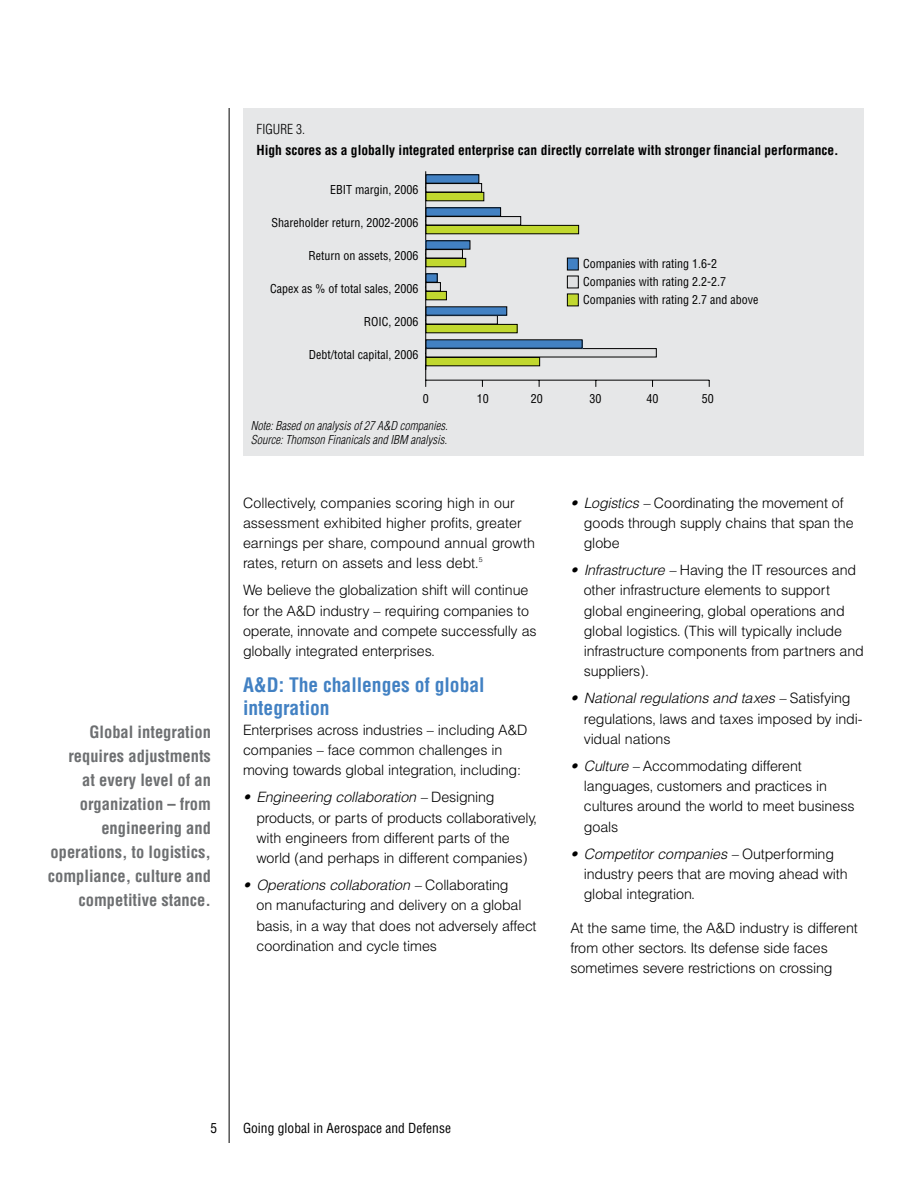
<style>
.page{position:relative;width:918px;height:1188px;background:#fff}
.page>*{position:absolute;margin:0;border:0;box-sizing:border-box;transform-origin:0 0}
.t1{font:700 condensed 19.5px/22.5px "Helvetica";color:#4281c3}
.t2{font:700 condensed 16.5px/24px "Helvetica";color:#6d6f71;text-align:right}
.t3{font:300 14.25px/20.2px "IBM Helvetica";letter-spacing:-.01em;color:#000}
.t4{font:700 condensed 13.5px "Helvetica";color:#000}
.t5{font:condensed 13.5px "Helvetica";color:#000}
.t6{font:300 condensed 13.5px "Helvetica";color:#000}
.t7{font:condensed 12px/18px "Helvetica";color:#000}
.t8{font:italic 300 condensed 12px/14.4px "Helvetica";color:#000}
.s1{font-style:italic}
</style>
<div class="page">
<hr style="left:229px;top:108px;width:1px;height:1035px;background:#000">
<div style="left:243px;top:108px;width:621px;height:347px;background:#e6e7e8"></div>
<div style="left:567px;top:294px;width:11px;height:12px;background:#c1d82f"></div>
<div style="left:567px;top:294px;width:12px;height:12px;border:1px solid #000"></div>
<div style="left:567px;top:276px;width:11px;height:12px;background:#e0e1e2"></div>
<div style="left:567px;top:276px;width:12px;height:12px;border:1px solid #000"></div>
<div style="left:567px;top:258px;width:11px;height:12px;background:#4281c3"></div>
<div style="left:567px;top:258px;width:12px;height:12px;border:1px solid #000"></div>
<hr style="left:426px;top:380px;width:283px;height:1px;background:#000">
<hr style="left:425px;top:171px;width:1px;height:216px;background:#000">
<div style="left:426px;top:192px;width:58px;height:9px;background:#c1d82f"></div>
<div style="left:426px;top:192px;width:58px;height:9px;border:1px solid #000"></div>
<div style="left:426px;top:225px;width:153px;height:9px;background:#c1d82f"></div>
<div style="left:426px;top:225px;width:153px;height:9px;border:1px solid #000"></div>
<div style="left:426px;top:258px;width:40px;height:9px;background:#c1d82f"></div>
<div style="left:426px;top:258px;width:40px;height:9px;border:1px solid #000"></div>
<div style="left:426px;top:291px;width:20px;height:9px;background:#c1d82f"></div>
<div style="left:426px;top:291px;width:21px;height:9px;border:1px solid #000"></div>
<div style="left:426px;top:324px;width:91px;height:9px;background:#c1d82f"></div>
<div style="left:426px;top:324px;width:92px;height:9px;border:1px solid #000"></div>
<div style="left:426px;top:357px;width:114px;height:9px;background:#c1d82f"></div>
<div style="left:426px;top:357px;width:114px;height:9px;border:1px solid #000"></div>
<div style="left:426px;top:184px;width:56px;height:8px;background:#e0e1e2"></div>
<div style="left:426px;top:217px;width:95px;height:8px;background:#e0e1e2"></div>
<div style="left:426px;top:250px;width:36px;height:8px;background:#e0e1e2"></div>
<div style="left:426px;top:283px;width:14px;height:8px;background:#e0e1e2"></div>
<div style="left:426px;top:282px;width:15px;height:9px;border:1px solid #000"></div>
<div style="left:426px;top:316px;width:71px;height:8px;background:#e0e1e2"></div>
<div style="left:426px;top:349px;width:230px;height:8px;background:#e0e1e2"></div>
<div style="left:426px;top:175px;width:53px;height:8px;background:#4281c3"></div>
<div style="left:426px;top:174px;width:53px;height:10px;border:1px solid #000"></div>
<div style="left:426px;top:208px;width:75px;height:8px;background:#4281c3"></div>
<div style="left:426px;top:207px;width:75px;height:10px;border:1px solid #000"></div>
<div style="left:426px;top:241px;width:44px;height:8px;background:#4281c3"></div>
<div style="left:426px;top:240px;width:44px;height:10px;border:1px solid #000"></div>
<div style="left:426px;top:274px;width:11px;height:8px;background:#4281c3"></div>
<div style="left:426px;top:273px;width:12px;height:10px;border:1px solid #000"></div>
<div style="left:426px;top:307px;width:81px;height:8px;background:#4281c3"></div>
<div style="left:426px;top:306px;width:81px;height:10px;border:1px solid #000"></div>
<div style="left:426px;top:340px;width:156px;height:8px;background:#4281c3"></div>
<div style="left:426px;top:339px;width:157px;height:10px;border:1px solid #000"></div>
<p class="t6" style="left:256px;top:121px;width:50px">FIGURE 3.</p>
<p class="t4" style="left:256px;top:141px;width:584px">High scores as a globally integrated enterprise can directly correlate with stronger financial performance.</p>
<p class="t7" style="left:330px;top:180px;width:90px">EBIT margin, 2006</p>
<p class="t7" style="left:272px;top:213px;width:148px">Shareholder return, 2002-2006</p>
<p class="t7" style="left:309px;top:246px;width:111px">Return on assets, 2006</p>
<p class="t7" style="left:270px;top:279px;width:150px">Capex as % of total sales, 2006</p>
<p class="t7" style="left:364px;top:312px;width:56px">ROIC, 2006</p>
<p class="t7" style="left:309px;top:345px;width:111px">Debt/total capital, 2006</p>
<p class="t7" style="left:583px;top:255px;width:177px">Companies with rating 1.6-2<br>Companies with rating 2.2-2.7<br>Companies with rating 2.7 and above</p>
<p class="t7" style="left:423px;top:389px;width:7px">0</p>
<p class="t7" style="left:477px;top:389px;width:13px">10</p>
<p class="t7" style="left:531px;top:389px;width:13px">20</p>
<p class="t7" style="left:589px;top:389px;width:13px">30</p>
<p class="t7" style="left:646px;top:389px;width:13px">40</p>
<p class="t7" style="left:702px;top:389px;width:13px">50</p>
<p class="t2" style="left:48px;top:720px;width:165px">Global integration requires adjustments<br>at every level of an organization – from engineering and operations, to logistics, compliance, culture and competitive stance.</p>
<p class="t8" style="left:251px;top:418px;width:199px">Note: Based on analysis of 27 A&amp;D companies.<br>Source: Thomson Finanicals and IBM analysis.</p>
<p class="t3" style="left:243px;top:492px;width:294px">Collectively, companies scoring high in our assessment exhibited higher profits, greater earnings per share, compound annual growth rates, return on assets and less debt.<sup>5</sup></p>
<p class="t3" style="left:243px;top:580px;width:295px">We believe the globalization shift will continue for the A&amp;D industry – requiring companies to operate, innovate and compete successfully as globally integrated enterprises.</p>
<h1 class="t1" style="left:243px;top:674px;width:243px">A&amp;D: The challenges of global integration</h1>
<p class="t3" style="left:243px;top:719px;width:286px">Enterprises across industries – including A&amp;D companies – face common challenges in moving towards global integration, including:</p>
<p class="t3" style="left:256px;top:787px;width:282px;text-indent:-13px"><span class="s1">• Engineering collaboration –</span> Designing products, or parts of products collaboratively, with engineers from different parts of the world (and perhaps in different companies)</p>
<p class="t3" style="left:256px;top:875px;width:282px;text-indent:-13px"><span class="s1">• Operations collaboration –</span> Collaborating<br>on manufacturing and delivery on a global basis, in a way that does not adversely affect coordination and cycle times</p>
<p class="t3" style="left:584px;top:492px;width:271px;text-indent:-13px"><span class="s1">• Logistics –</span> Coordinating the movement of goods through supply chains that span the globe</p>
<p class="t3" style="left:584px;top:560px;width:282px;text-indent:-13px"><span class="s1">• Infrastructure –</span> Having the IT resources and other infrastructure elements to support global engineering, global operations and global logistics. (This will typically include infrastructure components from partners and suppliers).</p>
<p class="t3" style="left:584px;top:688px;width:280px;text-indent:-13px"><span class="s1">• National regulations and taxes –</span> Satisfying regulations, laws and taxes imposed by indi&shy;vidual nations</p>
<p class="t3" style="left:584px;top:755px;width:272px;text-indent:-13px"><span class="s1">• Culture –</span> Accommodating different languages, customers and practices in cultures around the world to meet business goals</p>
<p class="t3" style="left:584px;top:843px;width:266px;text-indent:-13px"><span class="s1">• Competitor companies –</span> Outperforming industry peers that are moving ahead with global integration.</p>
<p class="t3" style="left:570px;top:917px;width:289px">At the same time, the A&amp;D industry is different from other sectors. Its defense side faces sometimes severe restrictions on crossing</p>
<p class="t5" style="left:211px;top:1120px;width:8px">5</p>
<p class="t5" style="left:243px;top:1119px;width:210px">Going global in Aerospace and Defense</p>
</div>
